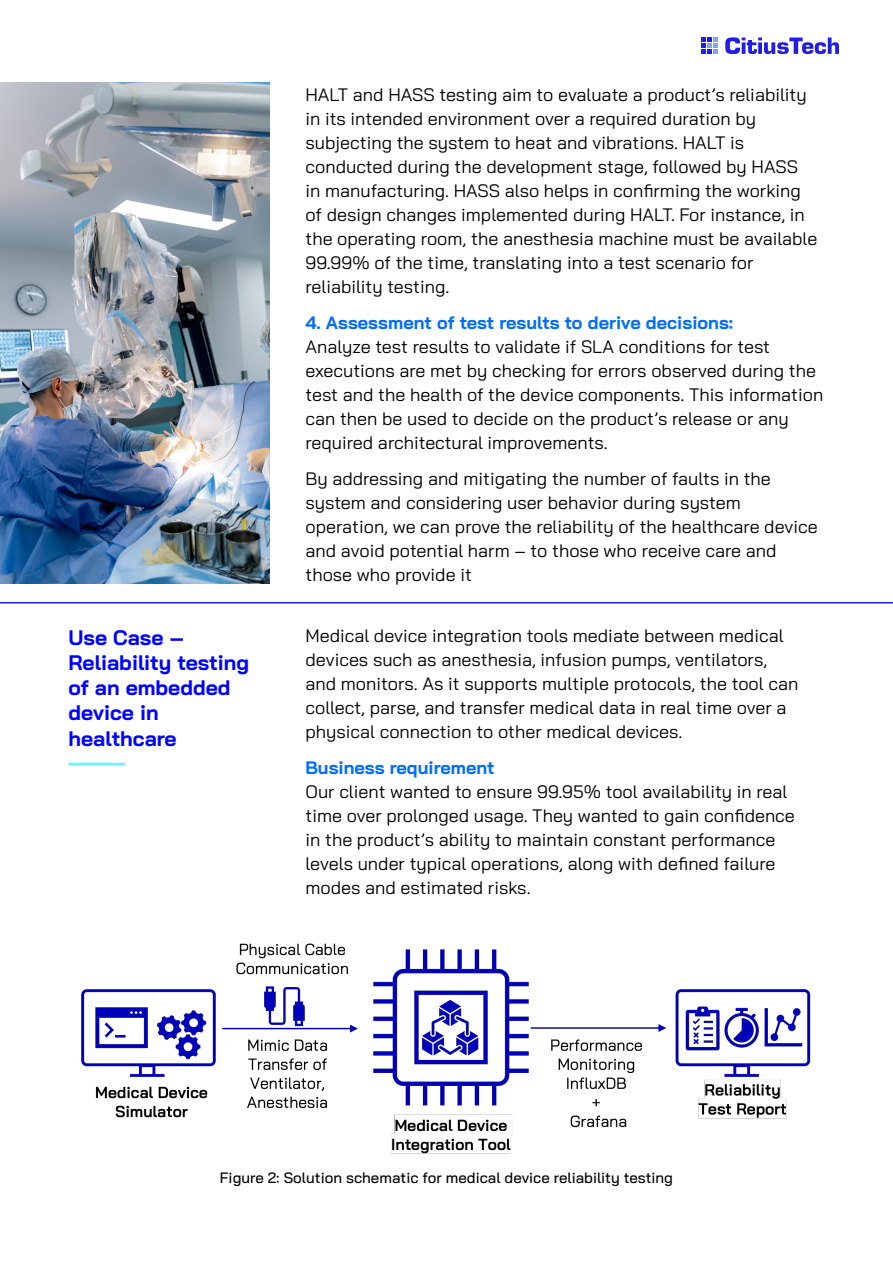
<style>
.page{position:relative;width:893px;height:1263px;background:#fff}
.page>*{position:absolute;margin:0;border:0;box-sizing:border-box;transform-origin:0 0}
.Section_Heading{font:700 21px/25.2px "Bai Jamjuree";color:#00f}
.t1{font:18px/24px "Bai Jamjuree";color:#000}
.t2{font:700 18px "Bai Jamjuree";color:#006dfc}
.t3{font:500 15px "Bai Jamjuree";color:#000}
</style>
<div class="page">
<svg style="left:725px;top:37px;width:114px;height:17px"></svg>
<svg style="left:701px;top:37px;width:17px;height:17px"></svg>
<img style="left:0;top:82px;width:270px;height:502px">
<hr style="left:68px;top:763px;width:57px;height:3px;background:#70f2ff">
<hr style="left:0;top:602px;width:893px;height:1px;background:#211ce8">
<img style="left:81px;top:943px;width:730px;height:211px">
<p class="t1" style="left:305px;top:82px;width:513px">HALT and HASS testing aim to evaluate a product’s reliability in its intended environment over a required duration by subjecting the system to heat and vibrations. HALT is conducted during the development stage, followed by HASS in manufacturing. HASS also helps in confirming the working of design changes implemented during HALT. For instance, in the operating room, the anesthesia machine must be available 99.99% of the time, translating into a test scenario for reliability testing.</p>
<p class="t2" style="left:305px;top:312px;width:429px">4. Assessment of test results to derive decisions:</p>
<p class="t1" style="left:305px;top:334px;width:519px">Analyze test results to validate if SLA conditions for test executions are met by checking for errors observed during the test and the health of the device components. This information can then be used to decide on the product’s release or any required architectural improvements.</p>
<p class="t1" style="left:305px;top:466px;width:514px">By addressing and mitigating the number of faults in the system and considering user behavior during system operation, we can prove the reliability of the healthcare device and avoid potential harm – to those who receive care and those who provide it</p>
<p class="Section_Heading" style="left:68px;top:625px;width:182px">Use Case –<br>Reliability testing of an embedded device in healthcare</p>
<p class="t1" style="left:305px;top:623px;width:494px">Medical device integration tools mediate between medical devices such as anesthesia, infusion pumps, ventilators, and monitors. As it supports multiple protocols, the tool can collect, parse, and transfer medical data in real time over a physical connection to other medical devices.</p>
<p class="t2" style="left:305px;top:757px;width:191px">Business requirement</p>
<p class="t1" style="left:305px;top:779px;width:491px">Our client wanted to ensure 99.95% tool availability in real time over prolonged usage. They wanted to gain confidence in the product’s ability to maintain constant performance levels under typical operations, along with defined failure modes and estimated risks.</p>
<p class="t3" style="left:220px;top:1169px;width:455px">Figure 2: Solution schematic for medical device reliability testing</p>
</div>
